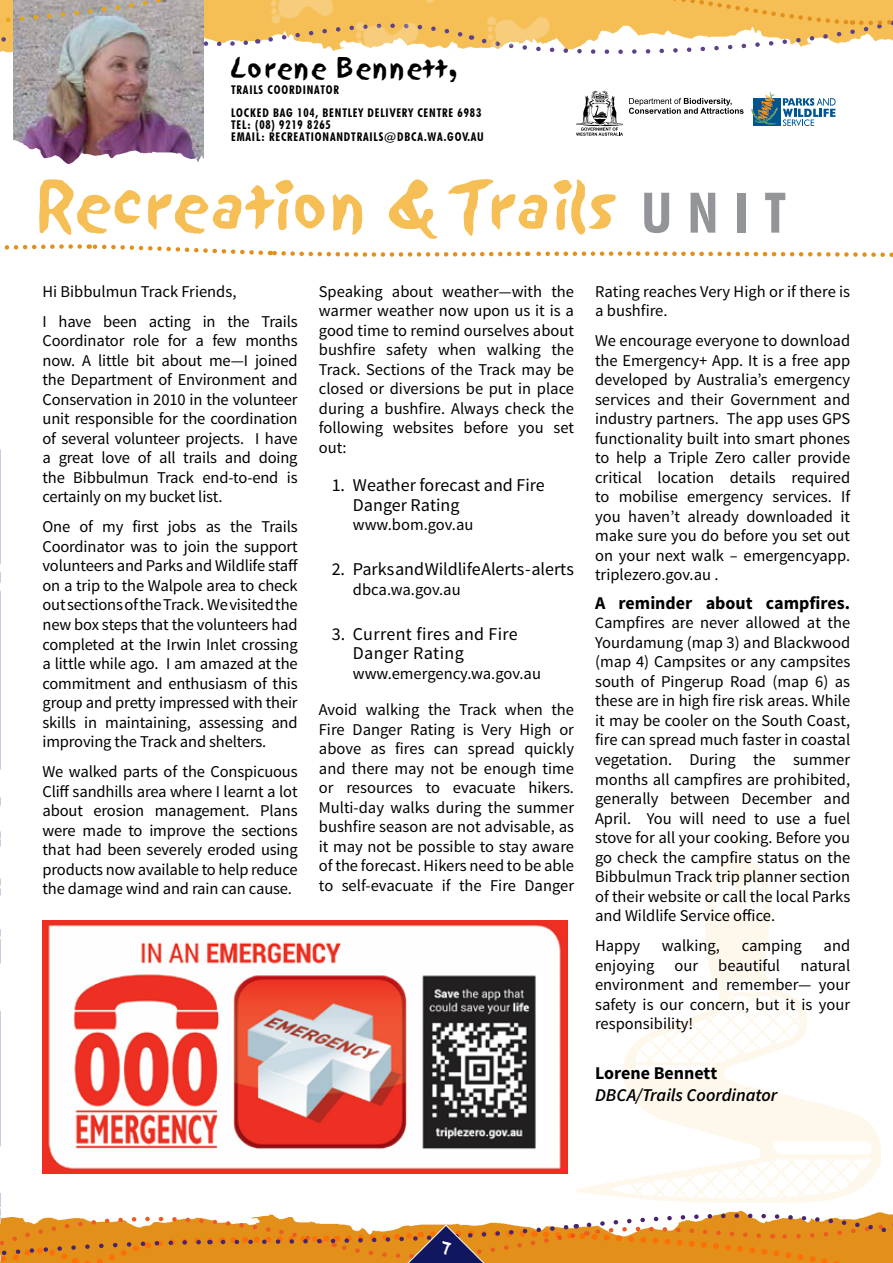
<style>
.page{position:relative;width:893px;height:1263px;background:#fff}
.page>*{position:absolute;margin:0;border:0;box-sizing:border-box;transform-origin:0 0}
.t1{font:60px "Sand";letter-spacing:-.04em;color:#f5bf56}
.t2{font:25.5px "Sand";color:#000}
.t3{font:18px/19.5px "Source Sans Pro";color:#000}
.t4{font:700 18px "Source Sans Pro";color:#000}
.t5{font:18px/19.5px "Source Sans Pro";letter-spacing:.02em;color:#000}
.t6{font:italic 600 18px "Source Sans Pro";color:#000}
.t7{font:16.5px/19.5px "Source Sans Pro";color:#000;text-align:justify}
.t8{font:13.5px "Sand";color:#fff}
.t9{font:700 condensed 12px/22.6px "Futura BT";letter-spacing:.07em;color:#000}
.s1{font-family:"Futura BT";font-weight:700;font-stretch:condensed;font-size:55.95px;color:#939598}
.s2{font-size:15.75px}
</style>
<div class="page">
<img style="left:203px;top:22px;width:58px;height:70px">
<img style="left:261px;top:9px;width:4px;height:32px">
<svg style="left:4px;top:244px;width:889px;height:13px"></svg>
<svg style="left:629px;top:98px;width:115px;height:16px"></svg>
<svg style="left:576px;top:91px;width:47px;height:45px"></svg>
<svg style="left:751px;top:92px;width:84px;height:34px"></svg>
<img style="left:14px;top:47px;width:189px;height:82px">
<img style="left:258px;top:0;width:7px;height:9px">
<img style="left:13px;top:129px;width:191px;height:36px">
<svg style="left:265px;top:0;width:628px;height:54px"></svg>
<img style="left:0;top:449px;width:1px;height:758px">
<svg style="left:0;top:0;width:258px;height:47px;background:#bfb096"></svg>
<img style="left:43px;top:921px;width:525px;height:252px">
<svg style="left:0;top:1208px;width:893px;height:55px"></svg>
<h2 class="t2" style="left:231px;top:55px;width:227px">Lorene Bennett,</h2>
<p class="t9" style="left:231px;top:78px;width:252px">TRAILS COORDINATOR<br>LOCKED BAG 104, BENTLEY DELIVERY CENTRE 6983</p>
<p class="t9" style="left:231px;top:118px;width:254px;line-height:12px">TEL: (08) 9219 8265<br>EMAIL: RECREATIONANDTRAILS@DBCA.WA.GOV.AU</p>
<h1 class="t1" style="left:34px;top:173px;width:753px">Recreation &amp; Trails <span class="s1">U N I T</span></h1>
<p class="t7" style="left:43px;top:276px;width:257px;line-height:30.2px">Hi Bibbulmun Track Friends,<br>I have been acting in the Trails</p>
<p class="t7" style="left:43px;top:331px;width:257px">Coordinator role for a few months now. A little bit about me—I joined the Department of Environment and Conservation in 2010 in the volunteer unit responsible for the coordination of several volunteer projects. I have a great love of all trails and doing the Bibbulmun Track end-to-end is certainly on my bucket list.</p>
<p class="t7" style="left:43px;top:517px;width:257px">One of my first jobs as the Trails Coordinator was to join the support volunteers and Parks and Wildlife staff on a trip to the Walpole area to check out sections of the Track. We visited the new box steps that the volunteers had completed at the Irwin Inlet crossing a little while ago. I am amazed at the commitment and enthusiasm of this group and pretty impressed with their skills in maintaining, assessing and improving the Track and shelters.</p>
<p class="t7" style="left:43px;top:762px;width:257px">We walked parts of the Conspicuous Cliff sandhills area where I learnt a lot about erosion management. Plans were made to improve the sections that had been severely eroded using products now available to help reduce the damage wind and rain can cause.</p>
<p class="t7" style="left:319px;top:282px;width:257px">Speaking about weather—with the warmer weather now upon us it is a good time to remind ourselves about bushfire safety when walking the Track. Sections of the Track may be closed or diversions be put in place during a bushfire. Always check the following websites before you set out:</p>
<p class="t3" style="left:353px;top:476px;width:193px;text-indent:-21px">1. Weather forecast and Fire<br>Danger Rating</p>
<p class="t7" style="left:353px;top:515px;width:122px">www.bom.gov.au</p>
<p class="t3" style="left:332px;top:560px;width:244px">2. Parks and Wildlife Alerts - alerts</p>
<p class="t7" style="left:353px;top:580px;width:109px">dbca.wa.gov.au</p>
<p class="t5" style="left:353px;top:624px;width:166px;text-indent:-21px">3. Current fires and Fire<br>Danger Rating</p>
<p class="t7" style="left:353px;top:664px;width:190px">www.emergency.wa.gov.au</p>
<p class="t7" style="left:319px;top:700px;width:257px">Avoid walking the Track when the Fire Danger Rating is Very High or above as fires can spread quickly and there may not be enough time or resources to evacuate hikers.<br>Multi-day walks during the summer bushfire season are not advisable, as it may not be possible to stay aware of the forecast. Hikers need to be able to self-evacuate if the Fire Danger</p>
<p class="t7" style="left:595px;top:282px;width:257px">Rating reaches Very High or if there is a bushfire.</p>
<p class="t7" style="left:595px;top:331px;width:257px">We encourage everyone to download the Emergency+ App. It is a free app developed by Australia’s emergency services and their Government and industry partners. The app uses GPS functionality built into smart phones to help a Triple Zero caller provide critical location details required to mobilise emergency services. If you haven’t already downloaded it make sure you do before you set out on your next walk – emergencyapp. triplezero.gov.au .</p>
<p class="t4" style="left:595px;top:591px;width:257px">A reminder about campfires.</p>
<p class="t7" style="left:595px;top:613px;width:257px"><span class="s2">C</span>ampfires are never allowed at the Yourdamung (map 3) and Blackwood (map 4) Campsites or any campsites south of Pingerup Road (map 6) as these are in high fire risk areas. While it may be cooler on the South Coast, fire can spread much faster in coastal vegetation. During the summer months all campfires are prohibited, generally between December and April. You will need to use a fuel stove for all your cooking. Before you go check the campfire status on the Bibbulmun Track trip planner section of their website or call the local Parks and Wildlife Service office.</p>
<p class="t7" style="left:595px;top:936px;width:47px">Happy</p>
<p class="t7" style="left:662px;top:936px;width:60px">walking,</p>
<p class="t7" style="left:742px;top:936px;width:62px">camping</p>
<p class="t7" style="left:595px;top:936px;width:257px;text-indent:228px">and enjoying our beautiful natural environment and remember— your safety is our concern, but it is your responsibility!</p>
<p class="t4" style="left:595px;top:1061px;width:124px">Lorene Bennett</p>
<p class="t6" style="left:595px;top:1084px;width:184px">DBCA/Trails Coordinator</p>
<p class="t8" style="left:442px;top:1239px;width:11px">7</p>
</div>
